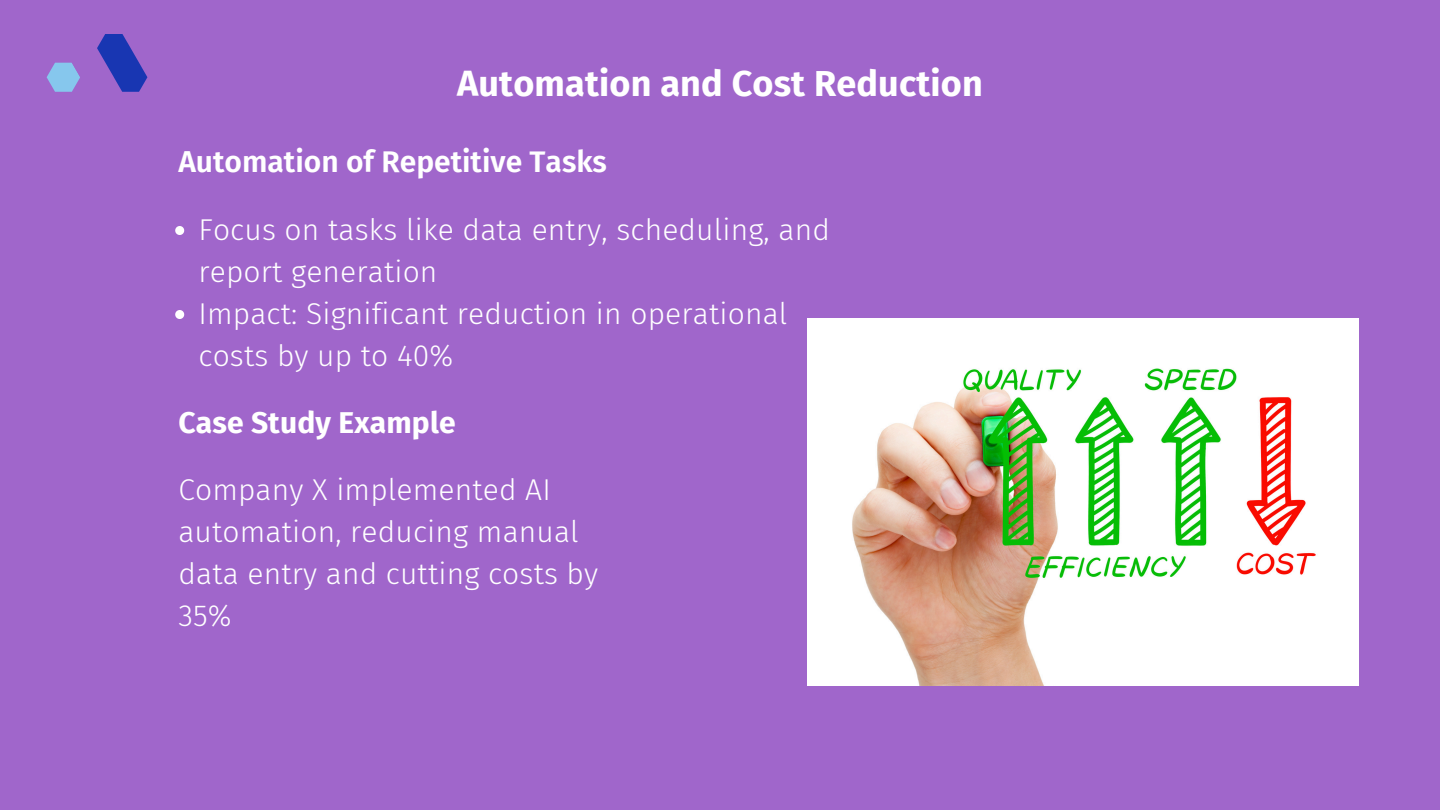
<style>
.page{position:relative;width:1440px;height:810px;background:#a066cb}
.page>*{position:absolute;margin:0;border:0;box-sizing:border-box;transform-origin:0 0}
.t1{font:700 36px "Fira Sans";letter-spacing:.005em;color:#fff}
.t2{font:300 30px/42px "Fira Sans";letter-spacing:.005em;color:#fff}
.t3{font:600 30px "Fira Sans";color:#fff}
.t4{font:700 30px "Fira Sans";letter-spacing:.005em;color:#fff}
</style>
<div class="page">
<svg style="left:47px;top:34px;width:100px;height:57px"></svg>
<img style="left:807px;top:318px;width:552px;height:368px">
<svg style="left:175px;top:226px;width:9px;height:9px"></svg>
<svg style="left:175px;top:310px;width:9px;height:9px"></svg>
<p class="t1" style="left:457px;top:62px;width:527px">Automation and Cost Reduction</p>
<h1 class="t3" style="left:178px;top:144px;width:430px">Automation of Repetitive Tasks</h1>
<h2 class="t2" style="left:198px;top:208px;width:633px">Focus on tasks like data entry, scheduling, and report generation</h2>
<p class="t2" style="left:198px;top:292px;width:590px">Impact: Significant reduction in operational costs by up to 40%</p>
<p class="t4" style="left:178px;top:405px;width:279px">Case Study Example</p>
<h2 class="t2" style="left:178px;top:469px;width:421px">Company X implemented AI automation, reducing manual data entry and cutting costs by<br>35%</h2>
</div>
